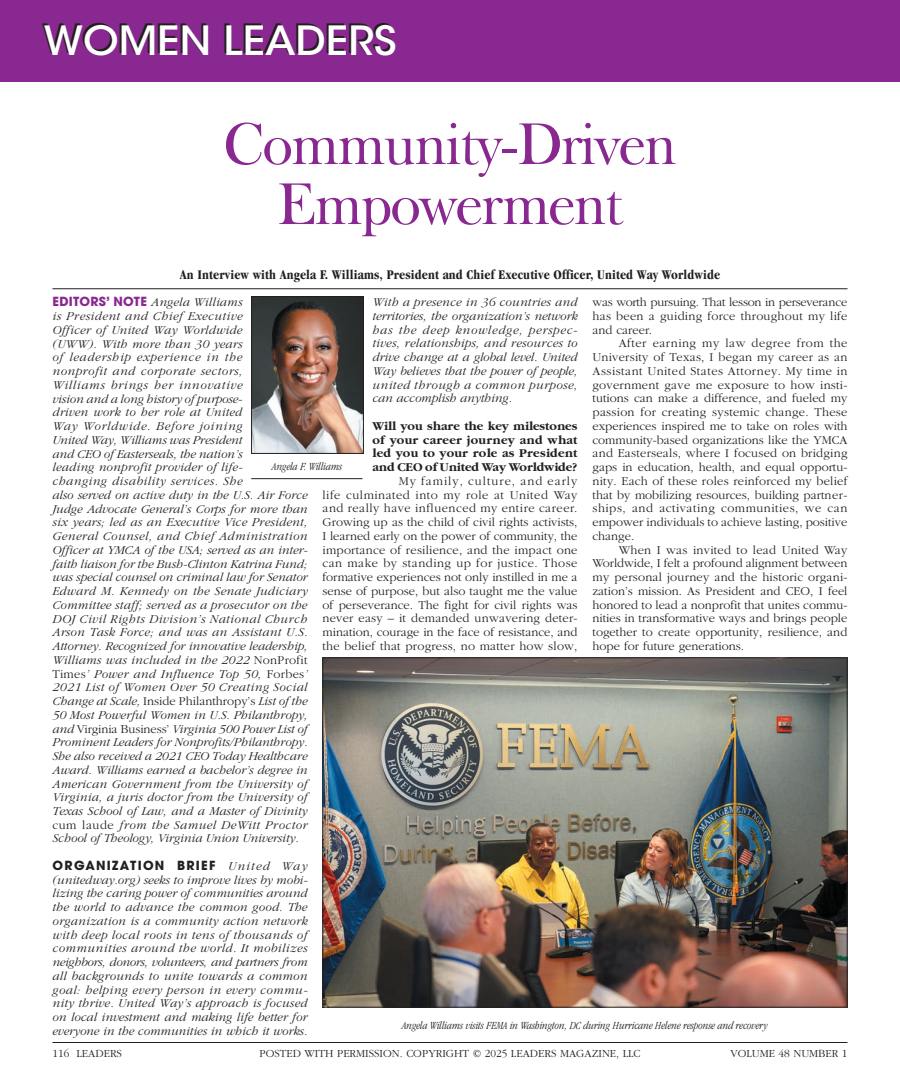
<style>
.page{position:relative;width:900px;height:1080px;background:#fff}
.page>*{position:absolute;margin:0;border:0;box-sizing:border-box;transform-origin:0 0}
.t1{font:60px/60px "Frys Baskerville BT";letter-spacing:-.04em;color:#892890;text-align:center}
.t2{font:500 40px "ITC Avant Garde Std";color:#fff;scale:1.05 1}
.t3{font:700 condensed 13.75px "Garamond";letter-spacing:.01em;color:#231f20}
.t4{font:italic 300 12.5px/13.8px "Garamond";letter-spacing:.02em;color:#231f20;text-align:justify}
.t5{font:300 12.5px/13.8px "Garamond";color:#231f20;text-align:justify}
.t6{font:700 12.5px/13.8px "Garamond";letter-spacing:.01em;color:#231f20;text-align:justify}
.t7{font:700 12.5px "ITC Avant Garde Pro";letter-spacing:.105em;color:#231f20}
.t8{font:italic 300 condensed 11.25px "Garamond";color:#231f20}
.t9{font:300 11.25px "Garamond";color:#231f20}
.s1{font-family:"ITC Avant Garde Pro";font-weight:700;font-style:normal;color:#892890}
.s2{font-style:normal}
.s3{font-family:"Garamond";font-weight:300;font-style:italic}
</style>
<div class="page">
<div style="left:0;top:0;width:900px;height:81px;background:#892890"></div>
<img style="left:253px;top:298px;width:109px;height:154px">
<div style="left:251px;top:296px;width:113px;height:158px;border:1px solid #231f20"></div>
<hr style="left:251px;top:478px;width:111px;height:1px;background:#231f20">
<hr style="left:52px;top:288px;width:796px;height:1px;background:#231f20">
<img style="left:324px;top:660px;width:522px;height:346px">
<hr style="left:52px;top:1042px;width:796px;height:1px;background:#231f20">
<h2 class="t2" style="left:44px;top:15px;width:338px">WOMEN LEADERS</h2>
<h1 class="t1" style="left:223px;top:112px;width:456px">Community-Driven<br>Empowerment</h1>
<p class="t3" style="left:180px;top:267px;width:542px">An Interview with Angela F. Williams, President and Chief Executive Officer, United Way Worldwide</p>
<p class="t4" style="left:52px;top:296px;width:257px;text-align:left"><span class="s1">EDITORS’ NOTE</span> Angela Williams<br>is President and Chief Executive<br>Officer of United Way Worldwide<br>(UWW). With more than 30 years<br>of leadership experience in the<br>nonprofit and corporate sectors,<br>Williams brings her innovative<br>vision and a long history of purpose-<br>driven work to her role at United<br>Way Worldwide. Before joining<br>United Way, Williams was President<br>and CEO of Easterseals, the nation’s<br>leading nonprofit provider of life-<br>changing disability services. She<br>also served on active duty in the U.S. Air Force Judge Advocate General’s Corps for more than six years; led as an Executive Vice President, General Counsel, and Chief Administration Officer at YMCA of the USA; served as an inter&shy;faith liaison for the Bush-Clinton Katrina Fund; was special counsel on criminal law for Senator Edward M. Kennedy on the Senate Judiciary Committee staff; served as a prosecutor on the DOJ Civil Rights Division’s National Church Arson Task Force; and was an Assistant U.S.<br>Attorney. Recognized for innovative leadership, Williams was included in the 2022 <span class="s2">NonProfit Times</span>’ Power and Influence Top 50, <span class="s2">Forbes</span>’ 2021 List of Women Over 50 Creating Social Change at Scale, <span class="s2">Inside Philanthropy’s</span> List of the 50 Most Powerful Women in U.S. Philanthropy, and <span class="s2">Virginia Business’</span> Virginia 500 Power List of Prominent Leaders for Nonprofits/Philanthropy.<br>She also received a 2021 CEO Today Healthcare Award. Williams earned a bachelor’s degree in American Government from the University of Virginia, a juris doctor from the University of Texas School of Law, and a Master of Divinity <span class="s2">cum laude</span> from the Samuel DeWitt Proctor School of Theology, Virginia Union University.</p>
<p class="t7" style="left:53px;top:857px;width:256px">ORGANIZATION BRIEF <span class="s3">United Way</span></p>
<p class="t4" style="left:53px;top:873px;width:257px">(unitedway.org) seeks to improve lives by mobi&shy;lizing the caring power of communities around the world to advance the common good. The organization is a community action network with deep local roots in tens of thousands of communities around the world. It mobilizes neighbors, donors, volunteers, and partners from all backgrounds to unite towards a common goal: helping every person in every commu&shy;nity thrive. United Way’s approach is focused on local investment and making life better for everyone in the communities in which it works.</p>
<p class="t4" style="left:373px;top:296px;width:207px">With a presence in 36 countries and territories, the organization’s network has the deep knowledge, perspec&shy;tives, relationships, and resources to drive change at a global level. United Way believes that the power of people, united through a common purpose, can accomplish anything.</p>
<p class="t6" style="left:373px;top:419px;width:207px">Will you share the key milestones of your career journey and what led you to your role as President and CEO of United Way Worldwide?</p>
<p class="t5" style="left:323px;top:474px;width:257px;text-indent:76px">My family, culture, and early life culminated into my role at United Way and really have influenced my entire career.<br>Growing up as the child of civil rights activists, I learned early on the power of community, the importance of resilience, and the impact one can make by standing up for justice. Those formative experiences not only instilled in me a sense of purpose, but also taught me the value of perseverance. The fight for civil rights was never easy – it demanded unwavering deter&shy;mination, courage in the face of resistance, and the belief that progress, no matter how slow,</p>
<p class="t5" style="left:593px;top:296px;width:257px">was worth pursuing. That lesson in perseverance has been a guiding force throughout my life and career.</p>
<p class="t5" style="left:593px;top:337px;width:257px;text-indent:26px">After earning my law degree from the University of Texas, I began my career as an Assistant United States Attorney. My time in government gave me exposure to how insti&shy;tutions can make a difference, and fueled my passion for creating systemic change. These experiences inspired me to take on roles with community-based organizations like the YMCA and Easterseals, where I focused on bridging gaps in education, health, and equal opportu&shy;nity. Each of these roles reinforced my belief that by mobilizing resources, building partner&shy;ships, and activating communities, we can empower individuals to achieve lasting, positive change.</p>
<p class="t5" style="left:593px;top:543px;width:257px;text-indent:26px">When I was invited to lead United Way Worldwide, I felt a profound alignment between my personal journey and the historic organi&shy;zation’s mission. As President and CEO, I feel honored to lead a nonprofit that unites commu&shy;nities in transformative ways and brings people together to create opportunity, resilience, and hope for future generations.</p>
<p class="t8" style="left:272px;top:460px;width:71px">Angela F. Williams</p>
<p class="t8" style="left:402px;top:1019px;width:367px">Angela Williams visits FEMA in Washington, DC during Hurricane Helene response and recovery</p>
<p class="t9" style="left:52px;top:1048px;width:71px">116 LEADERS</p>
<p class="t9" style="left:259px;top:1048px;width:383px">POSTED WITH PERMISSION. COPYRIGHT © 2025 LEADERS MAGAZINE, LLC</p>
<p class="t9" style="left:731px;top:1048px;width:118px">VOLUME 48 NUMBER 1</p>
</div>
